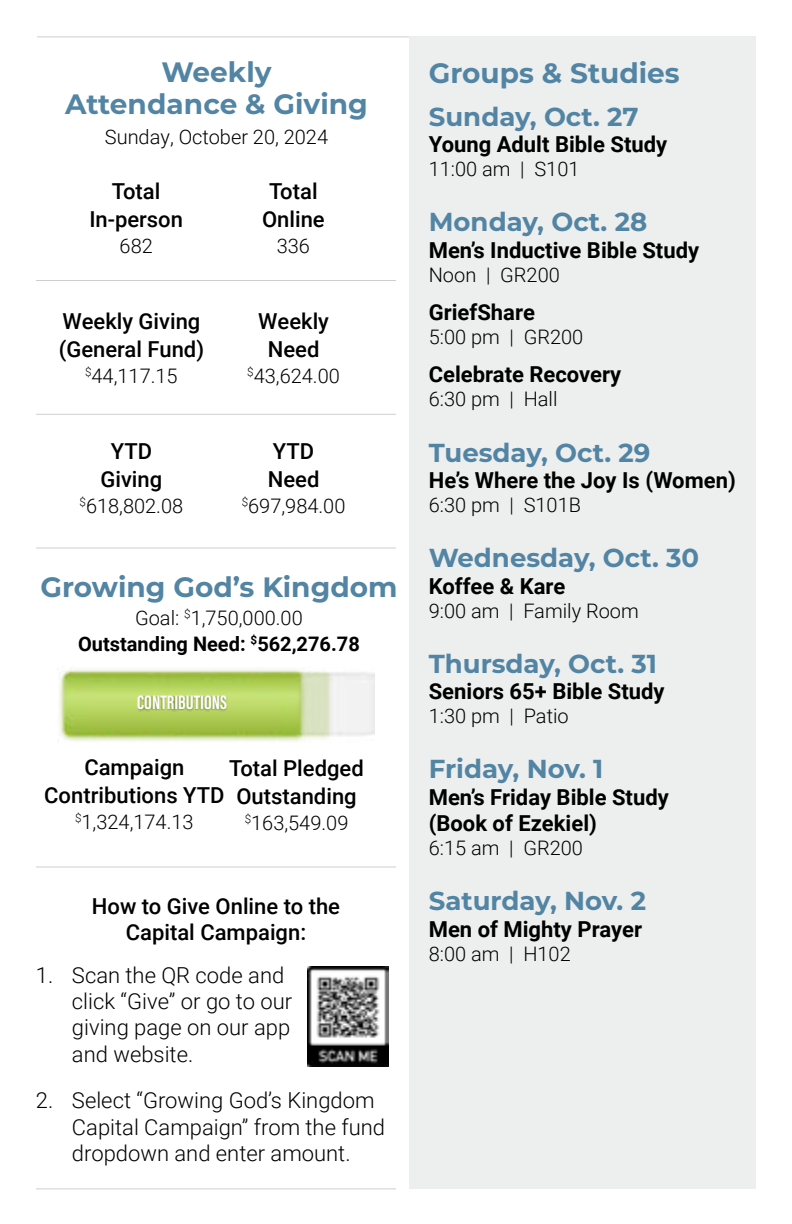
<style>
.page{position:relative;width:792px;height:1224px;background:#fff}
.page>*{position:absolute;margin:0;border:0;box-sizing:border-box;transform-origin:0 0}
.t1{font:700 28px "Montserrat";color:#5284a4}
.t2{font:700 26px "Montserrat";color:#5284a4}
.t3{font:700 22px/26.4px "Roboto";color:#000}
.t4{font:500 22px/28px "Roboto";color:#000;text-align:center}
.t5{font:300 22px/26.4px "Roboto";color:#000}
.t6{font:300 20px "Roboto";color:#000}
.t7{font:300 20px "Roboto";color:#000101}
.t8{font:700 20px/26px "Roboto";color:#000;text-align:center}
.t9{font:20px "Acumin Variable Concept";color:#fff}
.s1{font-weight:300}
</style>
<div class="page">
<hr style="left:37px;top:37px;width:372px;height:1px;background:#000">
<div style="left:409px;top:36px;width:347px;height:1153px;background:#edeeee"></div>
<hr style="left:36px;top:280px;width:360px;height:1px;background:#000">
<hr style="left:36px;top:414px;width:360px;height:1px;background:#000">
<hr style="left:36px;top:548px;width:360px;height:1px;background:#000">
<hr style="left:36px;top:1189px;width:360px;height:1px;background:#000">
<hr style="left:36px;top:867px;width:360px;height:1px;background:#000">
<img style="left:59px;top:669px;width:315px;height:73px">
<div style="left:138px;top:696px;width:90px;height:16px;background:#000;opacity:.3"></div>
<img style="left:308px;top:966px;width:80px;height:100px">
<p class="t1" style="left:162px;top:52px;width:112px">Weekly</p>
<p class="t1" style="left:429px;top:53px;width:253px">Groups &amp; Studies</p>
<p class="t1" style="left:65px;top:84px;width:304px">Attendance &amp; Giving</p>
<p class="t6" style="left:105px;top:123px;width:225px">Sunday, October 20, 2024</p>
<p class="t2" style="left:429px;top:98px;width:211px">Sunday, Oct. 27</p>
<p class="t3" style="left:429px;top:130px;width:240px">Young Adult Bible Study</p>
<p class="t6" style="left:429px;top:155px;width:152px">11:00 am | S101</p>
<p class="t2" style="left:429px;top:203px;width:220px">Monday, Oct. 28</p>
<p class="t3" style="left:429px;top:236px;width:272px">Men’s Inductive Bible Study</p>
<p class="t6" style="left:429px;top:260px;width:133px">Noon | GR200</p>
<p class="t3" style="left:429px;top:298px;width:108px">GriefShare</p>
<p class="t6" style="left:429px;top:323px;width:156px">5:00 pm | GR200</p>
<p class="t3" style="left:429px;top:361px;width:194px">Celebrate Recovery</p>
<p class="t6" style="left:429px;top:385px;width:130px">6:30 pm | Hall</p>
<p class="t2" style="left:429px;top:434px;width:223px">Tuesday, Oct. 29</p>
<p class="t3" style="left:429px;top:466px;width:309px">He’s Where the Joy Is (Women)</p>
<p class="t6" style="left:429px;top:491px;width:154px">6:30 pm | S101B</p>
<p class="t2" style="left:429px;top:539px;width:272px">Wednesday, Oct. 30</p>
<p class="t3" style="left:429px;top:572px;width:138px">Koffee &amp; Kare</p>
<p class="t6" style="left:429px;top:596px;width:212px">9:00 am | Family Room</p>
<p class="t2" style="left:429px;top:645px;width:230px">Thursday, Oct. 31</p>
<p class="t3" style="left:429px;top:677px;width:237px">Seniors 65+ Bible Study</p>
<p class="t6" style="left:429px;top:702px;width:142px">1:30 pm | Patio</p>
<p class="t2" style="left:429px;top:750px;width:176px">Friday, Nov. 1</p>
<p class="t3" style="left:429px;top:783px;width:242px">Men’s Friday Bible Study (Book of Ezekiel)</p>
<p class="t6" style="left:429px;top:834px;width:156px">6:15 am | GR200</p>
<p class="t2" style="left:429px;top:882px;width:219px">Saturday, Nov. 2</p>
<p class="t3" style="left:429px;top:915px;width:215px">Men of Mighty Prayer</p>
<p class="t6" style="left:429px;top:940px;width:143px">8:00 am | H102</p>
<p class="t4" style="left:89px;top:177px;width:95px">Total<br>In-person</p>
<p class="t6" style="left:120px;top:232px;width:35px">682</p>
<p class="t4" style="left:262px;top:177px;width:64px">Total<br>Online</p>
<p class="t6" style="left:277px;top:232px;width:35px">336</p>
<p class="t4" style="left:59px;top:306px;width:147px;text-align:left">Weekly Giving (General Fund)</p>
<p class="t7" style="left:85px;top:361px;width:94px"><sup>$</sup>44,117.15</p>
<p class="t4" style="left:258px;top:306px;width:72px">Weekly<br>Need</p>
<p class="t6" style="left:247px;top:361px;width:94px"><sup>$</sup>43,624.00</p>
<p class="t4" style="left:101px;top:436px;width:63px">YTD<br>Giving</p>
<p class="t7" style="left:80px;top:492px;width:105px"><sup>$</sup>618,802.08</p>
<p class="t4" style="left:268px;top:436px;width:53px;text-align:left">YTD<br>Need</p>
<p class="t7" style="left:242px;top:492px;width:105px"><sup>$</sup>697,984.00</p>
<p class="t1" style="left:40px;top:567px;width:359px">Growing God’s Kingdom</p>
<p class="t8" style="left:78px;top:604px;width:283px"><span class="s1">Goal:</span> <sup>$</sup><span class="s1">1,750,000.00<br></span>Outstanding Need: <sup>$</sup>562,276.78</p>
<p class="t9" style="left:137px;top:688px;width:91px">CONTRIBUTIONS</p>
<p class="t4" style="left:44px;top:753px;width:182px">Campaign<br>Contributions YTD</p>
<p class="t7" style="left:75px;top:808px;width:120px"><sup>$</sup>1,324,174.13</p>
<p class="t4" style="left:229px;top:753px;width:136px">Total Pledged<br>Outstanding</p>
<p class="t7" style="left:245px;top:809px;width:105px"><sup>$</sup>163,549.09</p>
<p class="t4" style="left:92px;top:892px;width:250px;line-height:26.4px">How to Give Online to the<br>Capital Campaign:</p>
<p class="t5" style="left:72px;top:961px;width:222px;text-indent:-36px">1. Scan the QR code and click “Give” or go to our giving page on our app and website.</p>
<p class="t5" style="left:72px;top:1086px;width:315px;text-indent:-36px">2. Select “Growing God’s Kingdom<br>Capital Campaign” from the fund dropdown and enter amount.</p>
</div>
